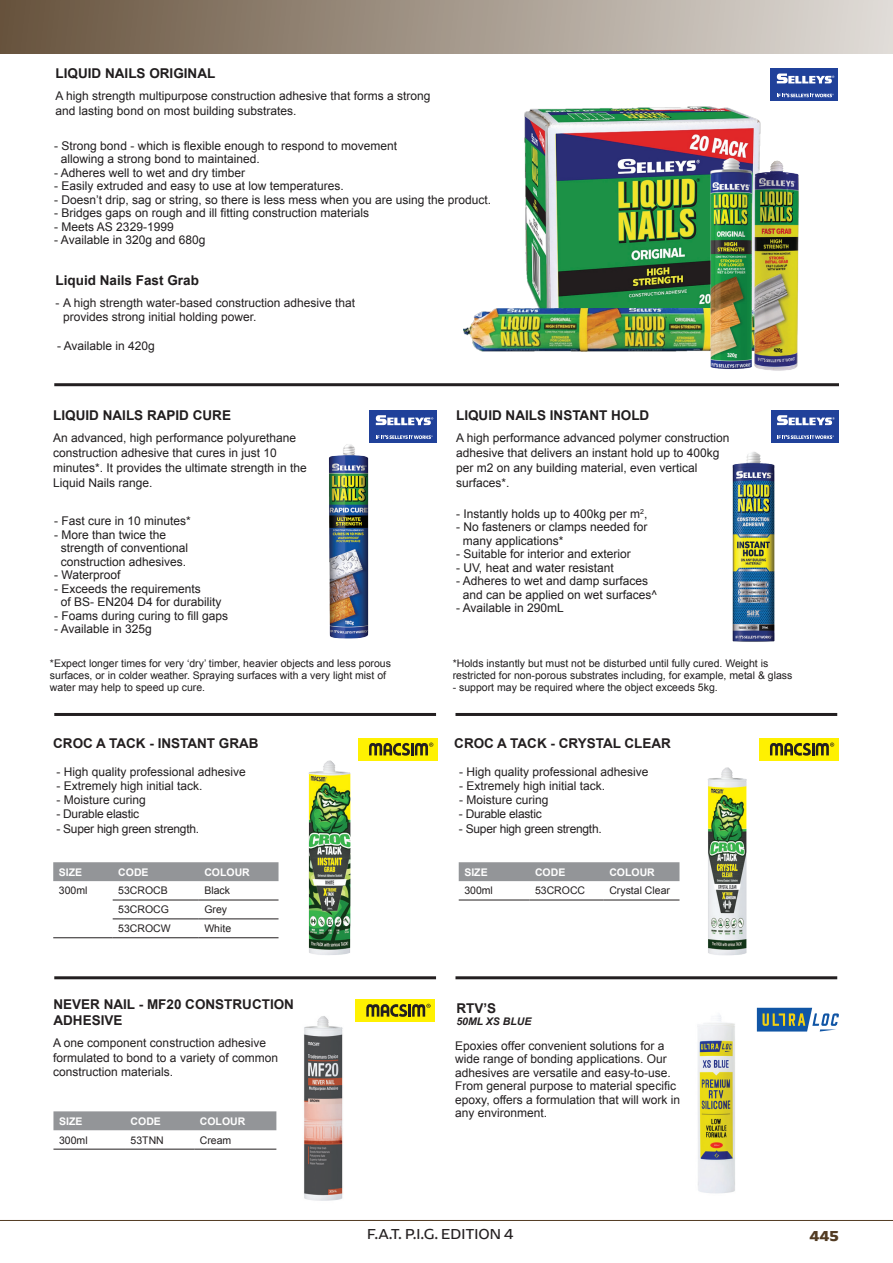
<style>
.page{position:relative;width:893px;height:1263px;background:#fff}
.page>*{position:absolute;margin:0;border:0;box-sizing:border-box;transform-origin:0 0}
.t1{font:15px "Arpona Sans";color:#231f20}
.t2{font:700 15px "Arpona Sans";color:#523b22}
.t3{font:700 13.5px/16.2px "Arial";color:#231f20}
.t4{font:700 13.5px "Arial";color:#201d1e}
.t5{font:12px/15px "Arial";color:#201d1e}
.t6{font:12px/13.5px "Arial";color:#231f20}
.t7{font:12px "Arial";letter-spacing:-.02em;color:#231f20}
.t8{font:10.5px/12px "Arial";color:#201d1e}
.t9{font:10.5px "Arial";color:#231f20}
.t10{font:700 10.5px "Arial";color:#fff}
.t11{font:italic 700 10.5px "Arial";color:#231f20}
</style>
<div class="page">
<div style="left:0;top:0;width:893px;height:54px;background:linear-gradient(to right,#67523d,#e0dcd8)"></div>
<hr style="left:0;top:1220px;width:893px;height:1px;background:#523b22">
<img style="left:304px;top:1016px;width:39px;height:185px">
<img style="left:524px;top:106px;width:236px;height:202px">
<img style="left:464px;top:308px;width:188px;height:44px">
<img style="left:724px;top:154px;width:36px;height:3px">
<img style="left:652px;top:157px;width:147px;height:214px">
<hr style="left:54px;top:383px;width:785px;height:3px;background:#231f20">
<hr style="left:54px;top:713px;width:382px;height:3px;background:#231f20">
<hr style="left:54px;top:976px;width:382px;height:3px;background:#231f20">
<hr style="left:455px;top:713px;width:382px;height:3px;background:#231f20">
<hr style="left:455px;top:976px;width:382px;height:3px;background:#231f20">
<img style="left:328px;top:444px;width:41px;height:195px">
<img style="left:732px;top:452px;width:43px;height:190px">
<img style="left:697px;top:1015px;width:38px;height:179px">
<div style="left:358px;top:738px;width:79px;height:22px;background:#fff101"></div>
<div style="left:759px;top:738px;width:79px;height:22px;background:#fff101"></div>
<svg style="left:369px;top:742px;width:64px;height:14px"></svg>
<svg style="left:770px;top:742px;width:64px;height:14px"></svg>
<div style="left:53px;top:862px;width:226px;height:19px;background:#939598"></div>
<hr style="left:113px;top:900px;width:86px;height:1px;background:#231f20">
<hr style="left:199px;top:900px;width:80px;height:1px;background:#231f20">
<hr style="left:113px;top:918px;width:86px;height:1px;background:#231f20">
<hr style="left:199px;top:918px;width:80px;height:1px;background:#231f20">
<hr style="left:53px;top:937px;width:60px;height:1px;background:#231f20">
<hr style="left:113px;top:937px;width:86px;height:1px;background:#231f20">
<hr style="left:199px;top:937px;width:80px;height:1px;background:#231f20">
<div style="left:459px;top:862px;width:220px;height:19px;background:#939598"></div>
<hr style="left:459px;top:900px;width:70px;height:1px;background:#231f20">
<hr style="left:529px;top:900px;width:75px;height:1px;background:#231f20">
<hr style="left:604px;top:900px;width:75px;height:1px;background:#231f20">
<img style="left:308px;top:760px;width:43px;height:195px">
<img style="left:708px;top:767px;width:39px;height:189px">
<svg style="left:757px;top:1008px;width:82px;height:23px"></svg>
<div style="left:355px;top:999px;width:80px;height:22px;background:#fff101"></div>
<svg style="left:366px;top:1004px;width:65px;height:13px"></svg>
<div style="left:53px;top:1111px;width:223px;height:19px;background:#939598"></div>
<hr style="left:53px;top:1149px;width:72px;height:1px;background:#231f20">
<hr style="left:125px;top:1149px;width:69px;height:1px;background:#231f20">
<hr style="left:194px;top:1149px;width:82px;height:1px;background:#231f20">
<svg style="left:770px;top:68px;width:68px;height:33px"></svg>
<div style="left:770px;top:69px;width:68px;height:21px;background:#20419a"></div>
<div style="left:770px;top:90px;width:68px;height:10px;background:#20419a"></div>
<svg style="left:777px;top:74px;width:57px;height:9px"></svg>
<svg style="left:777px;top:93px;width:57px;height:4px"></svg>
<div style="left:369px;top:410px;width:69px;height:33px;background:#20419a"></div>
<svg style="left:376px;top:415px;width:57px;height:10px"></svg>
<svg style="left:376px;top:435px;width:57px;height:4px"></svg>
<div style="left:770px;top:410px;width:69px;height:33px;background:#20419a"></div>
<svg style="left:777px;top:415px;width:57px;height:10px"></svg>
<svg style="left:777px;top:435px;width:57px;height:4px"></svg>
<p class="t4" style="left:56px;top:64px;width:161px">LIQUID NAILS ORIGINAL</p>
<p class="t5" style="left:56px;top:89px;width:376px">A high strength multipurpose construction adhesive that forms a strong and lasting bond on most building substrates.</p>
<p class="t5" style="left:61px;top:139px;width:338px;line-height:13.5px;text-indent:-7px">- Strong bond - which is flexible enough to respond to movement allowing a strong bond to maintained.</p>
<p class="t5" style="left:54px;top:165px;width:192px">- Adheres well to wet and dry timber</p>
<p class="t5" style="left:54px;top:179px;width:291px">- Easily extruded and easy to use at low temperatures.</p>
<p class="t5" style="left:54px;top:192px;width:438px">- Doesn’t drip, sag or string, so there is less mess when you are using the product.</p>
<p class="t5" style="left:54px;top:206px;width:316px">- Bridges gaps on rough and ill fitting construction materials</p>
<p class="t5" style="left:54px;top:219px;width:121px">- Meets AS 2329-1999</p>
<p class="t5" style="left:54px;top:233px;width:153px">- Available in 320g and 680g</p>
<p class="t4" style="left:56px;top:271px;width:145px">Liquid Nails Fast Grab</p>
<p class="t6" style="left:63px;top:296px;width:294px;text-indent:-8px">- A high strength water-based construction adhesive that provides strong initial holding power.</p>
<p class="t5" style="left:57px;top:338px;width:99px">- Available in 420g</p>
<p class="t4" style="left:53px;top:406px;width:179px">LIQUID NAILS RAPID CURE</p>
<p class="t5" style="left:53px;top:430px;width:255px">An advanced, high performance polyurethane construction adhesive that cures in just 10 minutes*. It provides the ultimate strength in the Liquid Nails range.</p>
<p class="t5" style="left:54px;top:514px;width:138px">- Fast cure in 10 minutes*</p>
<p class="t5" style="left:61px;top:528px;width:129px;line-height:13.5px;text-indent:-7px">- More than twice the strength of conventional construction adhesives.</p>
<p class="t5" style="left:54px;top:568px;width:68px">- Waterproof</p>
<p class="t5" style="left:61px;top:582px;width:162px;line-height:13.5px;text-indent:-7px">- Exceeds the requirements<br>of BS- EN204 D4 for durability</p>
<p class="t5" style="left:54px;top:608px;width:176px">- Foams during curing to fill gaps</p>
<p class="t5" style="left:54px;top:622px;width:99px">- Available in 325g</p>
<p class="t8" style="left:50px;top:657px;width:342px">*Expect longer times for very ‘dry’ timber, heavier objects and less porous surfaces, or in colder weather. Spraying surfaces with a very light mist of water may help to speed up cure.</p>
<p class="t4" style="left:456px;top:406px;width:195px">LIQUID NAILS INSTANT HOLD</p>
<p class="t5" style="left:456px;top:430px;width:275px">A high performance advanced polymer construction adhesive that delivers an instant hold up to 400kg per m2 on any building material, even vertical surfaces*.</p>
<p class="t5" style="left:456px;top:506px;width:193px">- Instantly holds up to 400kg per m<sup>2</sup>,</p>
<p class="t5" style="left:463px;top:520px;width:186px;line-height:13.5px;text-indent:-7px">- No fasteners or clamps needed for many applications*</p>
<p class="t5" style="left:456px;top:547px;width:176px">- Suitable for interior and exterior</p>
<p class="t5" style="left:456px;top:560px;width:159px">- UV, heat and water resistant</p>
<p class="t5" style="left:463px;top:574px;width:196px;line-height:13.5px;text-indent:-7px">- Adheres to wet and damp surfaces and can be applied on wet surfaces^</p>
<p class="t5" style="left:456px;top:601px;width:109px">- Available in 290mL</p>
<p class="t8" style="left:453px;top:657px;width:341px">*Holds instantly but must not be disturbed until fully cured. Weight is restricted for non-porous substrates including, for example, metal &amp; glass</p>
<p class="t8" style="left:453px;top:681px;width:266px">- support may be required where the object exceeds 5kg.</p>
<p class="t3" style="left:53px;top:735px;width:207px">CROC A TACK - INSTANT GRAB</p>
<p class="t3" style="left:454px;top:735px;width:218px">CROC A TACK - CRYSTAL CLEAR</p>
<p class="t6" style="left:56px;top:765px;width:191px">- High quality professional adhesive</p>
<p class="t6" style="left:57px;top:779px;width:148px">- Extremely high initial tack.</p>
<p class="t6" style="left:57px;top:793px;width:91px">- Moisture curing</p>
<p class="t7" style="left:56px;top:806px;width:84px">- Durable elastic</p>
<p class="t7" style="left:56px;top:820px;width:144px">- Super high green strength.</p>
<p class="t6" style="left:459px;top:765px;width:191px">- High quality professional adhesive</p>
<p class="t6" style="left:459px;top:779px;width:148px">- Extremely high initial tack.</p>
<p class="t6" style="left:459px;top:793px;width:91px">- Moisture curing</p>
<p class="t7" style="left:459px;top:806px;width:84px">- Durable elastic</p>
<p class="t7" style="left:459px;top:820px;width:144px">- Super high green strength.</p>
<p class="t10" style="left:59px;top:865px;width:25px">SIZE</p>
<p class="t10" style="left:118px;top:865px;width:32px">CODE</p>
<p class="t10" style="left:204px;top:865px;width:47px">COLOUR</p>
<p class="t9" style="left:59px;top:884px;width:30px">300ml</p>
<p class="t9" style="left:118px;top:884px;width:51px">53CROCB</p>
<p class="t9" style="left:204px;top:884px;width:27px">Black</p>
<p class="t9" style="left:118px;top:903px;width:52px">53CROCG</p>
<p class="t9" style="left:204px;top:903px;width:24px">Grey</p>
<p class="t9" style="left:118px;top:921px;width:54px">53CROCW</p>
<p class="t9" style="left:204px;top:921px;width:28px">White</p>
<p class="t3" style="left:53px;top:997px;width:242px">NEVER NAIL - MF20 CONSTRUCTION<br>ADHESIVE</p>
<p class="t6" style="left:53px;top:1036px;width:226px;line-height:14.4px">A one component construction adhesive formulated to bond to a variety of common construction materials.</p>
<p class="t10" style="left:59px;top:1114px;width:25px">SIZE</p>
<p class="t10" style="left:131px;top:1114px;width:32px">CODE</p>
<p class="t10" style="left:200px;top:1114px;width:47px">COLOUR</p>
<p class="t9" style="left:59px;top:1133px;width:30px">300ml</p>
<p class="t9" style="left:131px;top:1133px;width:35px">53TNN</p>
<p class="t9" style="left:200px;top:1133px;width:33px">Cream</p>
<p class="t10" style="left:464px;top:865px;width:25px">SIZE</p>
<p class="t10" style="left:535px;top:865px;width:32px">CODE</p>
<p class="t10" style="left:609px;top:865px;width:47px">COLOUR</p>
<p class="t9" style="left:464px;top:884px;width:30px">300ml</p>
<p class="t9" style="left:535px;top:884px;width:52px">53CROCC</p>
<p class="t9" style="left:609px;top:884px;width:62px">Crystal Clear</p>
<p class="t3" style="left:456px;top:1000px;width:41px">RTV’S</p>
<p class="t11" style="left:456px;top:1014px;width:77px">50ML XS BLUE</p>
<p class="t6" style="left:455px;top:1039px;width:226px">Epoxies offer convenient solutions for a wide range of bonding applications. Our adhesives are versatile and easy-to-use.<br>From general purpose to material specific epoxy, offers a formulation that will work in any environment.</p>
<p class="t1" style="left:367px;top:1224px;width:148px">F.A.T. P.I.G. EDITION 4</p>
<p class="t2" style="left:810px;top:1227px;width:31px">445</p>
</div>
